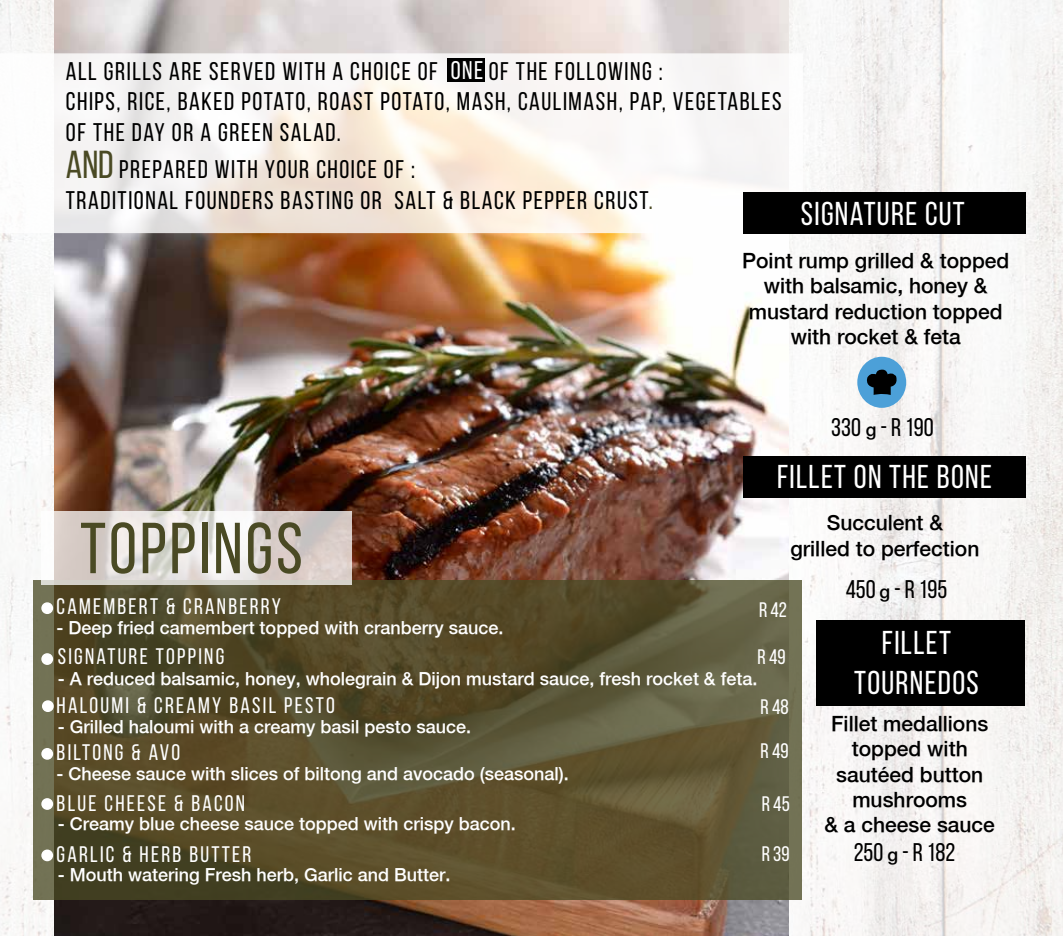
<style>
.page{position:relative;width:1063px;height:936px;background:#fff}
.page>*{position:absolute;margin:0;border:0;box-sizing:border-box;transform-origin:0 0}
.t1{font:72px "Bebas Neue";letter-spacing:.04em;color:#4a4a24}
.t2{font:33px/39.6px "Bebas Neue";letter-spacing:.04em;color:#fff;text-align:center}
.t3{font:25.5px/30.6px "Bebas Neue";letter-spacing:.06em;color:#000}
.t4{font:22.5px "Bebas Neue";letter-spacing:.1em;color:#fff}
.t5{font:500 21px/25.2px "Helvetica Neue";color:#000;text-align:center}
.t6{font:21px "Bebas Neue";color:#fff}
.t7{font:500 18px "Helvetica Neue";color:#fff}
.s1{color:#fff}
.s2{font-size:39px;color:#4a4a24}
.s3{color:#4a4a24}
.s4{font-family:"Helvetica Neue";font-weight:500;font-size:18px}
</style>
<div class="page">
<img style="left:0;top:0;width:1063px;height:935px">
<img style="left:55px;top:0;width:734px;height:935px">
<svg style="left:33px;top:580px;width:768px;height:319px"></svg>
<svg style="left:41px;top:511px;width:311px;height:74px"></svg>
<div style="left:42px;top:603px;width:10px;height:10px;background:#fff;border-radius:50%"></div>
<div style="left:41px;top:602px;width:12px;height:12px;border:2px solid #fff;border-radius:50%"></div>
<div style="left:42px;top:654px;width:10px;height:10px;background:#fff;border-radius:50%"></div>
<div style="left:41px;top:653px;width:12px;height:12px;border:2px solid #fff;border-radius:50%"></div>
<div style="left:43px;top:701px;width:10px;height:10px;background:#fff;border-radius:50%"></div>
<div style="left:42px;top:700px;width:12px;height:12px;border:2px solid #fff;border-radius:50%"></div>
<div style="left:42px;top:748px;width:10px;height:11px;background:#fff;border-radius:50%"></div>
<div style="left:41px;top:748px;width:12px;height:11px;border:2px solid #fff;border-radius:50%"></div>
<div style="left:42px;top:798px;width:10px;height:11px;background:#fff;border-radius:50%"></div>
<div style="left:41px;top:798px;width:12px;height:11px;border:2px solid #fff;border-radius:50%"></div>
<div style="left:42px;top:850px;width:10px;height:10px;background:#fff;border-radius:50%"></div>
<div style="left:41px;top:849px;width:12px;height:12px;border:2px solid #fff;border-radius:50%"></div>
<svg style="left:0;top:53px;width:803px;height:180px;fill:#f9f5f4"></svg>
<div style="left:448px;top:58px;width:37px;height:24px;background:#000"></div>
<div style="left:743px;top:456px;width:283px;height:41px;background:#000"></div>
<div style="left:743px;top:192px;width:282px;height:41px;background:#000"></div>
<div style="left:817px;top:620px;width:208px;height:85px;background:#000"></div>
<div style="left:857px;top:357px;width:49px;height:51px;background:#4ca0d8;border-radius:50%"></div>
<svg style="left:867px;top:369px;width:30px;height:26px"></svg>
<h3 class="t3" style="left:66px;top:55px;width:717px;text-indent:385px"><span class="s1">ONE</span> OF THE FOLLOWING :<br>CHIPS, RICE, BAKED POTATO, ROAST POTATO, MASH, CAULIMASH, PAP, VEGETABLES<br>OF THE DAY OR A GREEN SALAD.</h3>
<h3 class="t3" style="left:66px;top:154px;width:588px"><span class="s2">AND</span> PREPARED WITH YOUR CHOICE OF :<br>TRADITIONAL FOUNDERS BASTING OR SALT &amp; BLACK PEPPER CRUST<span class="s3">.</span></h3>
<h3 class="t3" style="left:66px;top:55px;width:374px">ALL GRILLS ARE SERVED WITH A CHOICE OF</h3>
<h2 class="t2" style="left:801px;top:193px;width:165px">SIGNATURE CUT</h2>
<p class="t5" style="left:742px;top:248px;width:269px">Point rump grilled &amp; topped with balsamic, honey &amp; mustard reduction topped with rocket &amp; feta</p>
<h3 class="t3" style="left:831px;top:411px;width:104px">330 <span class="s4">g</span> - R 190</h3>
<h2 class="t2" style="left:777px;top:456px;width:216px">FILLET ON THE BONE</h2>
<p class="t5" style="left:790px;top:510px;width:191px">Succulent &amp;<br>grilled to perfection</p>
<h3 class="t3" style="left:846px;top:574px;width:103px">450 <span class="s4">g</span> - R 195</h3>
<p class="t6" style="left:759px;top:598px;width:30px">R 42</p>
<h1 class="t1" style="left:80px;top:509px;width:224px">TOPPINGS</h1>
<p class="t4" style="left:57px;top:594px;width:226px">CAMEMBERT &amp; CRANBERRY</p>
<p class="t7" style="left:57px;top:616px;width:448px">- Deep fried camembert topped with cranberry sauce.</p>
<p class="t4" style="left:58px;top:644px;width:168px">SIGNATURE TOPPING</p>
<p class="t7" style="left:58px;top:668px;width:701px">- A reduced balsamic, honey, wholegrain &amp; Dijon mustard sauce, fresh rocket &amp; feta.</p>
<p class="t4" style="left:57px;top:692px;width:280px">HALOUMI &amp; CREAMY BASIL PESTO</p>
<p class="t7" style="left:58px;top:715px;width:415px">- Grilled haloumi with a creamy basil pesto sauce.</p>
<p class="t4" style="left:57px;top:740px;width:125px">BILTONG &amp; AVO</p>
<p class="t7" style="left:57px;top:762px;width:514px">- Cheese sauce with slices of biltong and avocado (seasonal).</p>
<p class="t4" style="left:57px;top:790px;width:190px">BLUE CHEESE &amp; BACON</p>
<p class="t4" style="left:57px;top:841px;width:196px">GARLIC &amp; HERB BUTTER</p>
<h2 class="t2" style="left:854px;top:622px;width:126px">FILLET<br>TOURNEDOS</h2>
<p class="t6" style="left:758px;top:644px;width:30px">R 49</p>
<p class="t6" style="left:761px;top:695px;width:30px">R 48</p>
<p class="t5" style="left:825px;top:711px;width:172px">Fillet medallions topped with sautéed button mushrooms<br>&amp; a cheese sauce</p>
<p class="t6" style="left:761px;top:739px;width:30px">R 49</p>
<p class="t6" style="left:762px;top:792px;width:30px">R 45</p>
<p class="t6" style="left:762px;top:842px;width:29px">R 39</p>
<p class="t7" style="left:58px;top:812px;width:460px">- Creamy blue cheese sauce topped with crispy bacon.</p>
<p class="t7" style="left:58px;top:863px;width:394px">- Mouth watering Fresh herb, Garlic and Butter.</p>
<h3 class="t3" style="left:854px;top:836px;width:103px">250 <span class="s4">g</span> - R 182</h3>
</div>
